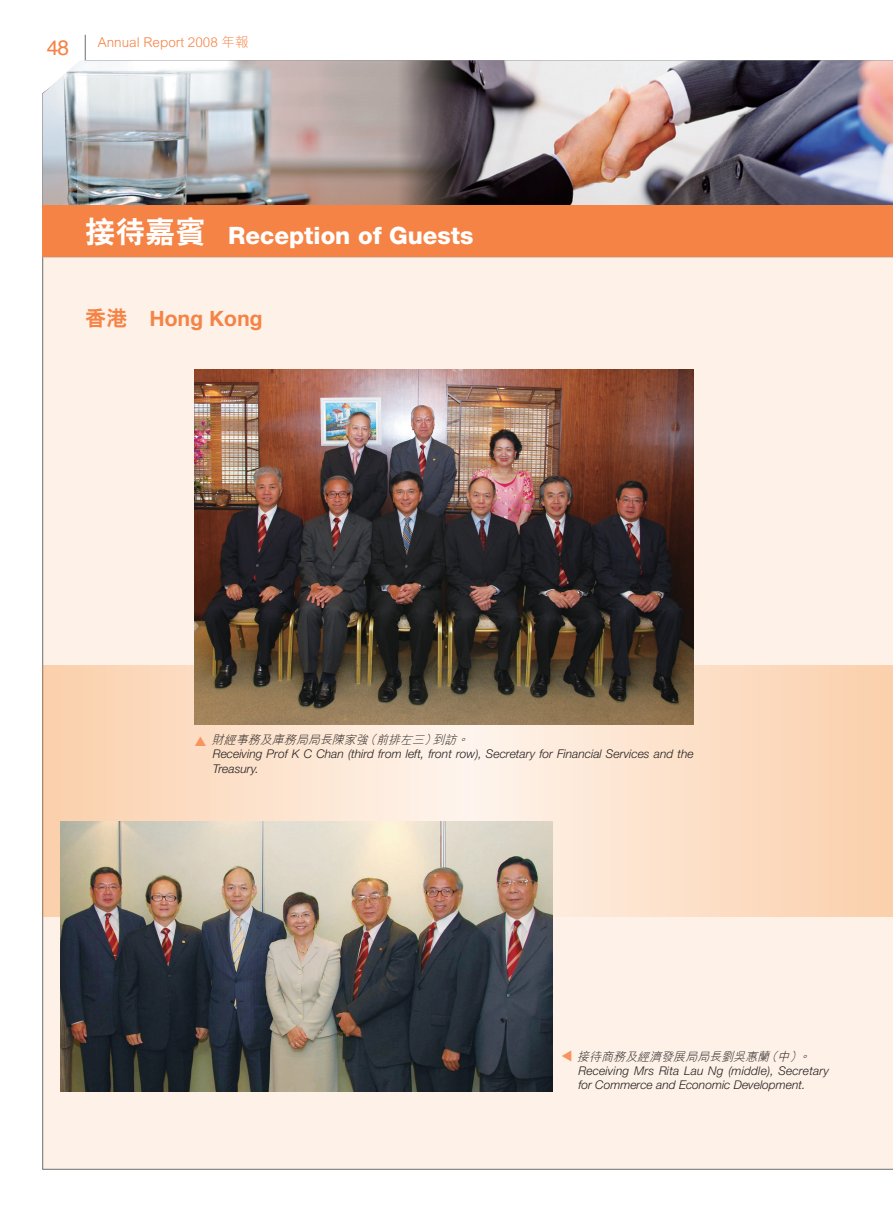
<style>
.page{position:relative;width:893px;height:1212px;background:#fff}
.page>*{position:absolute;margin:0;border:0;box-sizing:border-box;transform-origin:0 0}
.t1{font:800 24px "Helvetica Neue";color:#fff}
.t2{font:700 21px "Helvetica";color:#f58345}
.t3{font:21px "Helvetica";color:#f58345}
.t4{font:300 13.5px "M Hei HK";color:#f58345}
.t5{font:italic 300 12px/14.4px "Helvetica Neue";color:#231f20}
.t6{font:italic 300 12px "M Hei HK";color:#231f20}
.s1{font-family:"C Hei 2 HK";font-size:30px}
.s2{font-family:"C Hei 2 HK";font-weight:800}
</style>
<div class="page">
<div style="left:42px;top:93px;width:851px;height:1076px;background:#fef1e7"></div>
<svg style="left:85px;top:35px;width:1px;height:25px"></svg>
<img style="left:43px;top:60px;width:850px;height:198px">
<div style="left:43px;top:206px;width:850px;height:51px;background:#f58345"></div>
<svg style="left:43px;top:665px;width:850px;height:251px;background:#fbdec5"></svg>
<img style="left:61px;top:821px;width:492px;height:270px">
<img style="left:195px;top:369px;width:499px;height:355px">
<svg style="left:195px;top:736px;width:11px;height:9px"></svg>
<svg style="left:562px;top:1051px;width:9px;height:11px"></svg>
<h2 class="t3" style="left:47px;top:30px;width:24px">48</h2>
<p class="t4" style="left:98px;top:32px;width:152px">Annual Report 2008 年報</p>
<h1 class="t1" style="left:85px;top:221px;width:390px"><span class="s1">接待嘉賓</span> Reception of Guests</h1>
<h2 class="t2" style="left:85px;top:300px;width:179px"><span class="s2">香港</span> Hong Kong</h2>
<p class="t6" style="left:212px;top:731px;width:263px">財經事務及庫務局局長陳家強（前排左三）到訪。</p>
<p class="t5" style="left:213px;top:747px;width:482px">Receiving Prof K C Chan (third from left, front row), Secretary for Financial Services and the<br>Treasury.</p>
<p class="t6" style="left:577px;top:1048px;width:239px">接待商務及經濟發展局局長劉吳惠蘭（中）。</p>
<p class="t5" style="left:578px;top:1063px;width:252px">Receiving Mrs Rita Lau Ng (middle), Secretary for Commerce and Economic Development.</p>
</div>
